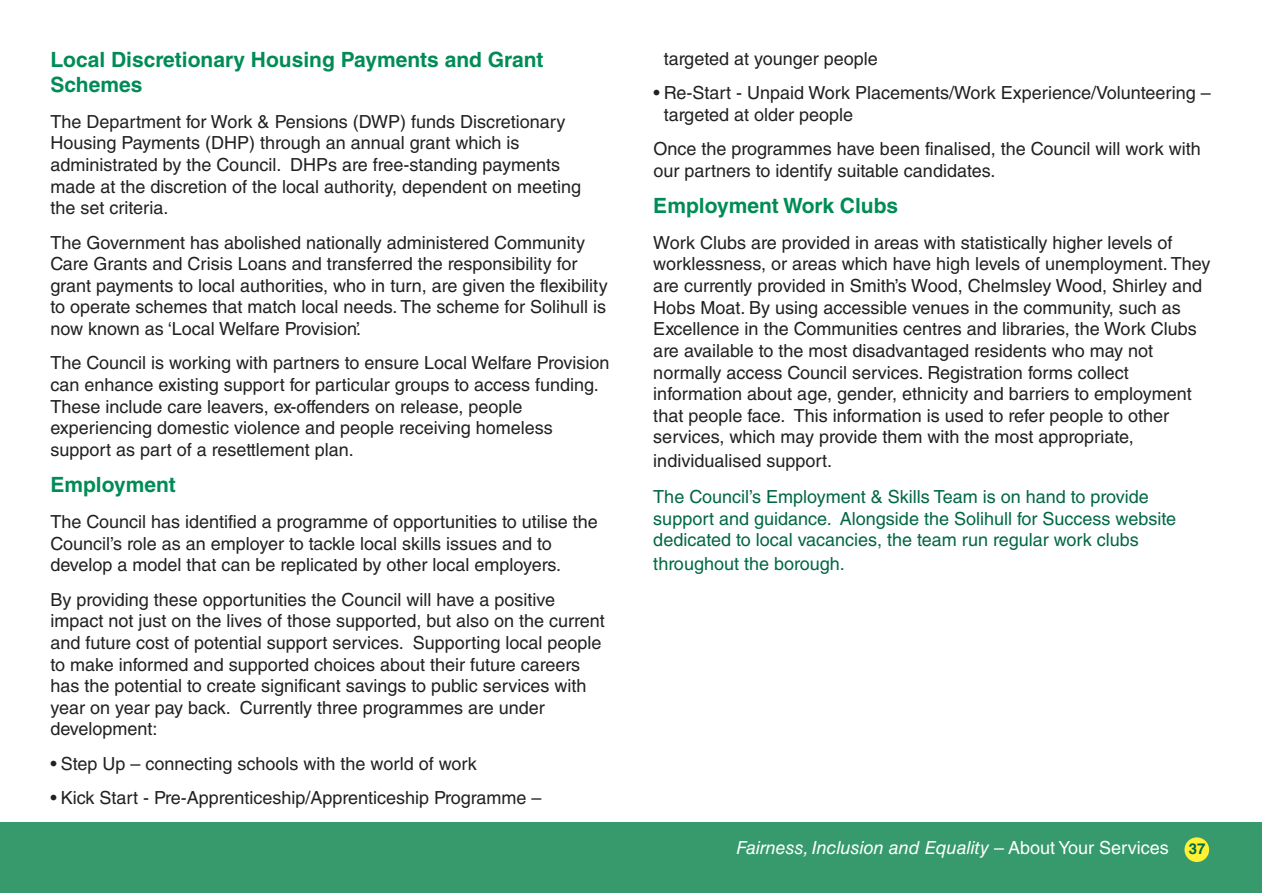
<style>
.page{position:relative;width:1263px;height:893px;background:#fff}
.page>*{position:absolute;margin:0;border:0;box-sizing:border-box;transform-origin:0 0}
.t1{font:700 21px/25.2px "Helvetica LT Std";color:#008c57}
.t2{font:18px/21.6px "Helvetica LT Std";color:#232021}
.t3{font:18px/21.6px "Helvetica LT Std";color:#006842}
.t4{font:italic 18px "Helvetica LT Std";color:#fff}
.s1{font-style:normal}
.s2{font-weight:700;font-style:normal;font-size:15px;color:#006842}
</style>
<div class="page">
<div style="left:0;top:822px;width:1262px;height:70px;background:#369a6d"></div>
<svg style="left:1185px;top:837px;width:24px;height:25px"></svg>
<p class="t1" style="left:50px;top:49px;width:495px">Local Discretionary Housing Payments and Grant<br>Schemes</p>
<p class="t2" style="left:50px;top:113px;width:532px">The Department for Work &amp; Pensions (DWP) funds Discretionary Housing Payments (DHP) through an annual grant which is administrated by the Council. DHPs are free-standing payments made at the discretion of the local authority, dependent on meeting the set criteria.</p>
<p class="t2" style="left:50px;top:234px;width:559px">The Government has abolished nationally administered Community Care Grants and Crisis Loans and transferred the responsibility for grant payments to local authorities, who in turn, are given the flexibility to operate schemes that match local needs. The scheme for Solihull is now known as ‘Local Welfare Provision’.</p>
<p class="t2" style="left:50px;top:354px;width:561px">The Council is working with partners to ensure Local Welfare Provision can enhance existing support for particular groups to access funding.<br>These include care leavers, ex-offenders on release, people experiencing domestic violence and people receiving homeless support as part of a resettlement plan.</p>
<p class="t1" style="left:50px;top:475px;width:127px">Employment</p>
<p class="t2" style="left:50px;top:513px;width:549px">The Council has identified a programme of opportunities to utilise the<br>Council’s role as an employer to tackle local skills issues and to develop a model that can be replicated by other local employers.</p>
<p class="t2" style="left:50px;top:591px;width:556px">By providing these opportunities the Council will have a positive impact not just on the lives of those supported, but also on the current and future cost of potential support services. Supporting local people to make informed and supported choices about their future careers has the potential to create significant savings to public services with year on year pay back. Currently three programmes are under development:</p>
<p class="t2" style="left:50px;top:755px;width:428px">• Step Up – connecting schools with the world of work</p>
<p class="t2" style="left:50px;top:789px;width:493px">• Kick Start - Pre-Apprenticeship/Apprenticeship Programme –</p>
<p class="t2" style="left:664px;top:50px;width:215px">targeted at younger people</p>
<p class="t2" style="left:664px;top:84px;width:548px;text-indent:-10px">• Re-Start - Unpaid Work Placements/Work Experience/Volunteering – targeted at older people</p>
<p class="t2" style="left:653px;top:140px;width:549px">Once the programmes have been finalised, the Council will work with our partners to identify suitable candidates.</p>
<p class="t1" style="left:653px;top:196px;width:246px">Employment Work Clubs</p>
<p class="t2" style="left:653px;top:234px;width:559px">Work Clubs are provided in areas with statistically higher levels of worklessness, or areas which have high levels of unemployment. They are currently provided in Smith’s Wood, Chelmsley Wood, Shirley and Hobs Moat. By using accessible venues in the community, such as Excellence in the Communities centres and libraries, the Work Clubs are available to the most disadvantaged residents who may not normally access Council services. Registration forms collect information about age, gender, ethnicity and barriers to employment that people face. This information is used to refer people to other services, which may provide them with the most appropriate,</p>
<p class="t2" style="left:653px;top:452px;width:180px">individualised support.</p>
<p class="t3" style="left:653px;top:488px;width:524px">The Council’s Employment &amp; Skills Team is on hand to provide support and guidance. Alongside the Solihull for Success website dedicated to local vacancies, the team run regular work clubs</p>
<p class="t3" style="left:653px;top:555px;width:193px">throughout the borough.</p>
<p class="t4" style="left:736px;top:841px;width:471px">Fairness, Inclusion and Equality <span class="s1">– About Your Services</span> <span class="s2">37</span></p>
</div>
